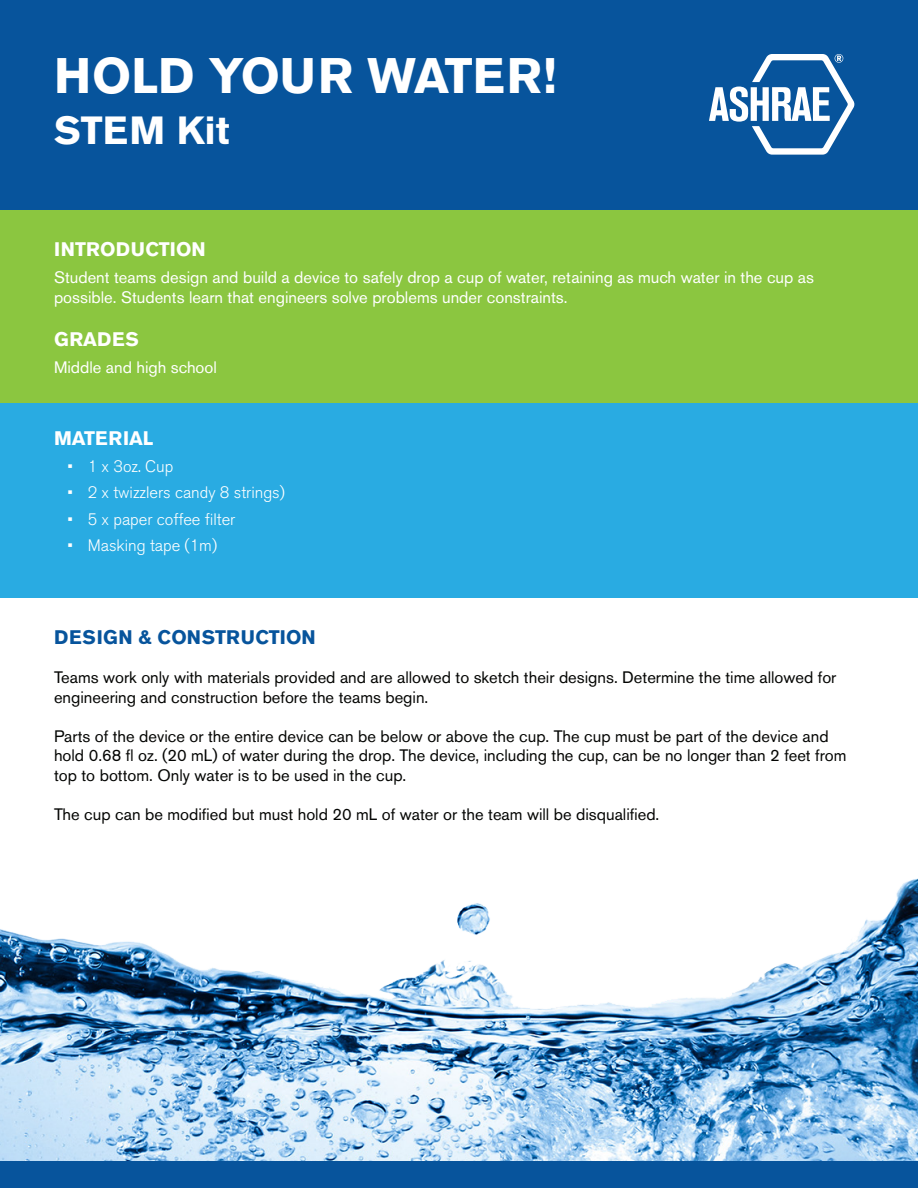
<style>
.page{position:relative;width:918px;height:1188px;background:#fff}
.page>*{position:absolute;margin:0;border:0;box-sizing:border-box;transform-origin:0 0}
.t1{font:700 49.5px "Akzidenz Grotesk BE";color:#fff}
.t2{font:700 39px "Akzidenz Grotesk BE";color:#fff}
.t3{font:700 19.5px "Akzidenz Grotesk BE";color:#fff}
.t4{font:700 19.5px "Akzidenz Grotesk BE";letter-spacing:.02em;color:#07549c}
.t5{font:16.5px/19.5px "Akzidenz Grotesk BE";color:#040503}
.t6{font:16.5px/19.8px "Akzidenz Grotesk BE";color:#fff}
.t7{font:300 16.5px "Akzidenz Grotesk BE";color:#fff}
</style>
<div class="page">
<div style="left:0;top:206px;width:918px;height:199px;background:#8bc640"></div>
<div style="left:0;top:0;width:918px;height:210px;background:#07549c"></div>
<div style="left:0;top:403px;width:918px;height:195px;background:#29abe2"></div>
<svg style="left:709px;top:54px;width:145px;height:101px"></svg>
<img style="left:0;top:878px;width:918px;height:283px">
<div style="left:0;top:1161px;width:918px;height:27px;background:#07549c"></div>
<p class="t1" style="left:54px;top:47px;width:504px">HOLD YOUR WATER!</p>
<p class="t2" style="left:54px;top:107px;width:177px">STEM Kit</p>
<p class="t3" style="left:54px;top:238px;width:153px">INTRODUCTION</p>
<p class="t6" style="left:54px;top:267px;width:762px">Student teams design and build a device to safely drop a cup of water, retaining as much water in the cup as possible. Students learn that engineers solve problems under constraints.</p>
<p class="t3" style="left:54px;top:328px;width:86px">GRADES</p>
<p class="t6" style="left:54px;top:357px;width:164px">Middle and high school</p>
<p class="t3" style="left:54px;top:427px;width:101px">MATERIAL</p>
<p class="t7" style="left:68px;top:457px;width:107px">• 1 x 3oz. Cup</p>
<p class="t7" style="left:68px;top:483px;width:219px">• 2 x twizzlers candy 8 strings)</p>
<p class="t7" style="left:68px;top:510px;width:169px">• 5 x paper coffee filter</p>
<p class="t7" style="left:68px;top:536px;width:151px">• Masking tape (1m)</p>
<p class="t4" style="left:54px;top:626px;width:263px">DESIGN &amp; CONSTRUCTION</p>
<p class="t5" style="left:54px;top:668px;width:784px">Teams work only with materials provided and are allowed to sketch their designs. Determine the time allowed for engineering and construction before the teams begin.</p>
<p class="t5" style="left:54px;top:726px;width:794px">Parts of the device or the entire device can be below or above the cup. The cup must be part of the device and hold 0.68 fl oz. (20 mL) of water during the drop. The device, including the cup, can be no longer than 2 feet from top to bottom. Only water is to be used in the cup.</p>
<p class="t5" style="left:54px;top:804px;width:607px">The cup can be modified but must hold 20 mL of water or the team will be disqualified.</p>
</div>
